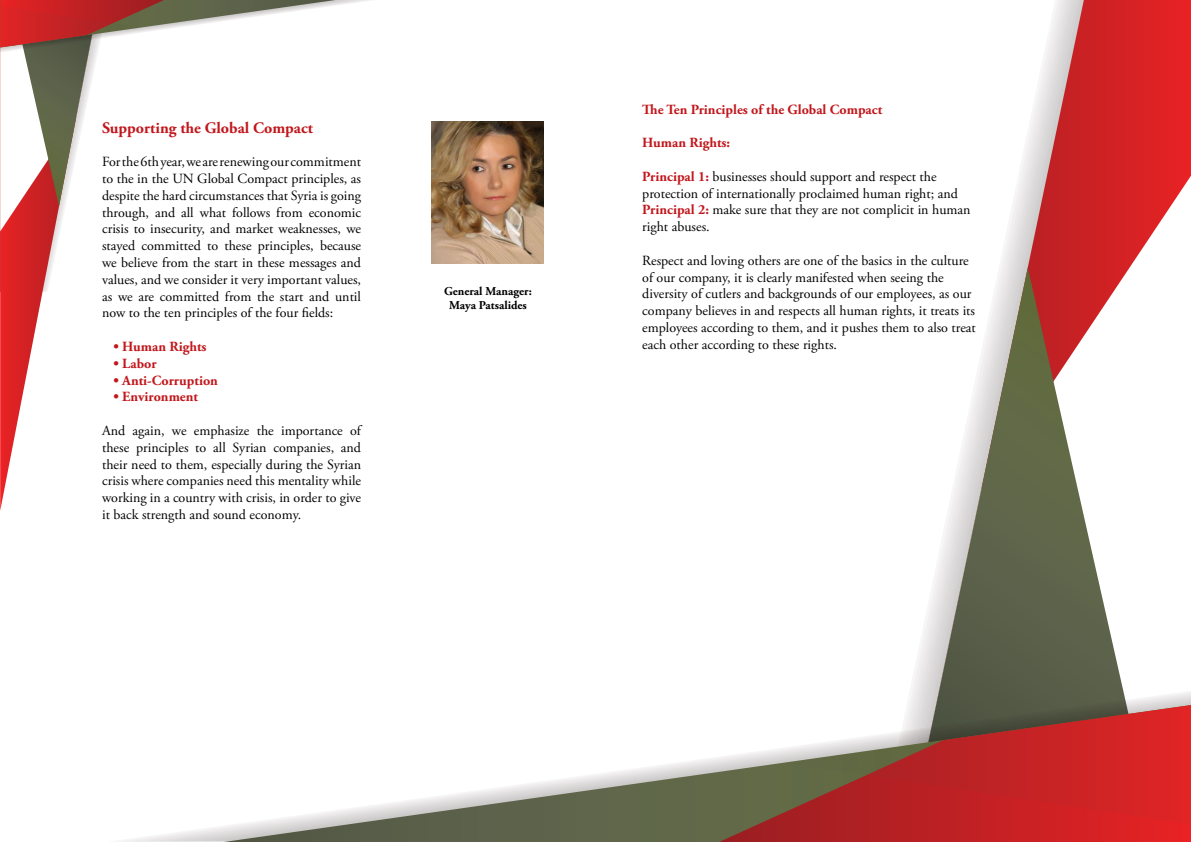
<style>
.page{position:relative;width:1191px;height:842px;background:#fff}
.page>*{position:absolute;margin:0;border:0;box-sizing:border-box;transform-origin:0 0}
.t1{font:700 16px "Adobe Garamond Pro";color:#c2171c}
.t2{font:14px/16.8px "Adobe Garamond Pro";color:#000;text-align:justify}
.t3{font:700 14px "Adobe Garamond Pro";color:#c2171c}
.t4{font:700 12px/14.4px "Adobe Garamond Pro";color:#000;text-align:center}
.s1{font-weight:700;color:#c2171c}
</style>
<div class="page">
<svg style="left:1021px;top:0;width:170px;height:176px;background:#db5657"></svg>
<svg style="left:1002px;top:176px;width:189px;height:91px"></svg>
<svg style="left:913px;top:267px;width:217px;height:422px"></svg>
<svg style="left:168px;top:698px;width:1023px;height:144px"></svg>
<svg style="left:193px;top:701px;width:998px;height:141px"></svg>
<svg style="left:224px;top:705px;width:495px;height:137px"></svg>
<svg style="left:719px;top:825px;width:472px;height:17px;background:#bc2324"></svg>
<svg style="left:594px;top:705px;width:597px;height:120px"></svg>
<svg style="left:0;top:291px;width:46px;height:220px"></svg>
<svg style="left:0;top:0;width:370px;height:291px"></svg>
<img style="left:432px;top:122px;width:112px;height:141px">
<p class="t1" style="left:102px;top:118px;width:212px">Supporting the Global Compact</p>
<p class="t2" style="left:102px;top:154px;width:260px">For the 6th year, we are renewing our commitment to the in the UN Global Compact principles, as despite the hard circumstances that Syria is going through, and all what follows from economic crisis to insecurity, and market weaknesses, we stayed committed to these principles, because we believe from the start in these messages and values, and we consider it very important values, as we are committed from the start and until now to the ten principles of the four fields:</p>
<p class="t3" style="left:113px;top:338px;width:95px">• Human Rights</p>
<p class="t3" style="left:113px;top:355px;width:45px">• Labor</p>
<p class="t3" style="left:113px;top:372px;width:106px">• Anti-Corruption</p>
<p class="t3" style="left:113px;top:389px;width:86px">• Environment</p>
<p class="t2" style="left:102px;top:423px;width:260px">And again, we emphasize the importance of these principles to all Syrian companies, and their need to them, especially during the Syrian crisis where companies need this mentality while working in a country with crisis, in order to give it back strength and sound economy.</p>
<p class="t4" style="left:444px;top:284px;width:89px">General Manager:<br>Maya Patsalides</p>
<p class="t3" style="left:642px;top:101px;width:241px">The Ten Principles of the Global Compact</p>
<p class="t3" style="left:642px;top:135px;width:89px">Human Rights:</p>
<p class="t2" style="left:642px;top:168px;width:330px;text-align:left"><span class="s1">Principal 1:</span> businesses should support and respect the protection of internationally proclaimed human right; and <span class="s1">Principal 2:</span> make sure that they are not complicit in human right abuses.</p>
<p class="t2" style="left:642px;top:252px;width:335px;text-align:left">Respect and loving others are one of the basics in the culture of our company, it is clearly manifested when seeing the diversity of cutlers and backgrounds of our employees, as our company believes in and respects all human rights, it treats its employees according to them, and it pushes them to also treat each other according to these rights.</p>
</div>
